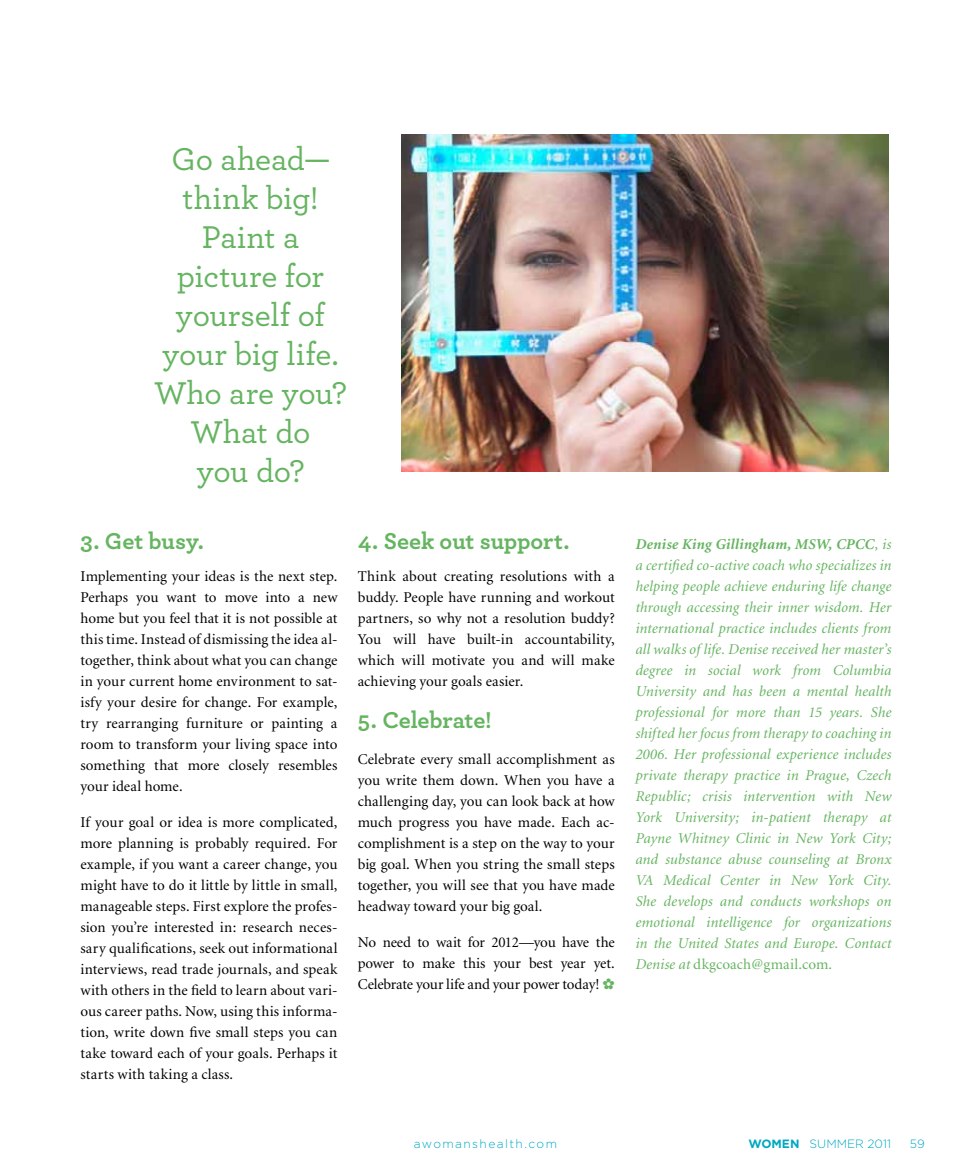
<style>
.page{position:relative;width:972px;height:1175px;background:#fff}
.page>*{position:absolute;margin:0;border:0;box-sizing:border-box;transform-origin:0 0}
.t1{font:33px/39px "Archer Medium LF";letter-spacing:-.005em;color:#65b460;text-align:center}
.t2{font:700 24px "Archer";letter-spacing:-.005em;color:#65b460}
.t3{font:15px/21px "Minion";color:#000;text-align:justify}
.t4{font:italic 15px/21px "Minion";letter-spacing:.005em;color:#65b460;text-align:justify}
.t5{font:300 12px "Gotham";letter-spacing:.105em;color:#00a8c3}
.s1{color:#65b460}
.s2{font-weight:700}
.s3{font-style:normal}
</style>
<div class="page">
<img style="left:402px;top:135px;width:486px;height:337px">
<h1 class="t1" style="left:154px;top:138px;width:194px">Go ahead— think big!<br>Paint a picture for yourself of your big life.<br>Who are you?<br>What do<br>you do?</h1>
<h2 class="t2" style="left:80px;top:526px;width:125px">3. Get busy.</h2>
<p class="t3" style="left:80px;top:566px;width:259px">Implementing your ideas is the next step.<br>Perhaps you want to move into a new home but you feel that it is not possible at this time. Instead of dismissing the idea al&shy;together, think about what you can change in your current home environment to sat&shy;isfy your desire for change. For example, try rearranging furniture or painting a room to transform your living space into something that more closely resembles your ideal home.</p>
<p class="t3" style="left:80px;top:812px;width:259px">If your goal or idea is more complicated, more planning is probably required. For example, if you want a career change, you might have to do it little by little in small, manageable steps. First explore the profes&shy;sion you’re interested in: research neces&shy;sary qualifications, seek out informational interviews, read trade journals, and speak with others in the field to learn about vari&shy;ous career paths. Now, using this informa&shy;tion, write down five small steps you can take toward each of your goals. Perhaps it starts with taking a class.</p>
<h2 class="t2" style="left:358px;top:526px;width:213px">4. Seek out support.</h2>
<p class="t3" style="left:358px;top:566px;width:259px">Think about creating resolutions with a buddy. People have running and workout partners, so why not a resolution buddy?<br>You will have built-in accountability, which will motivate you and will make achieving your goals easier.</p>
<h2 class="t2" style="left:358px;top:705px;width:136px">5. Celebrate!</h2>
<p class="t3" style="left:358px;top:749px;width:259px">Celebrate every small accomplishment as you write them down. When you have a challenging day, you can look back at how much progress you have made. Each ac&shy;complishment is a step on the way to your big goal. When you string the small steps together, you will see that you have made headway toward your big goal.</p>
<p class="t3" style="left:358px;top:932px;width:258px">No need to wait for 2012—you have the power to make this your best year yet.<br>Celebrate your life and your power today! <span class="s1">✿</span></p>
<p class="t4" style="left:635px;top:534px;width:257px"><span class="s2">Denise King Gillingham, MSW, CPCC</span>, is a certified co-active coach who specializes in helping people achieve enduring life change through accessing their inner wisdom. Her international practice includes clients from all walks of life. Denise received her master’s degree in social work from Columbia University and has been a mental health professional for more than 15 years. She shifted her focus from therapy to coaching in 2006. Her professional experience includes private therapy practice in Prague, Czech Republic; crisis intervention with New York University; in-patient therapy at Payne Whitney Clinic in New York City; and substance abuse counseling at Bronx VA Medical Center in New York City.<br>She develops and conducts workshops on emotional intelligence for organizations in the United States and Europe. Contact Denise at <span class="s3">dkgcoach@gmail.com.</span></p>
<p class="t5" style="left:414px;top:1137px;width:145px">awomanshealth.com</p>
<p class="t5" style="left:748px;top:1136px;width:144px"><span class="s2">WOMEN</span> summer 2011</p>
<p class="t5" style="left:910px;top:1136px;width:16px">59</p>
</div>
